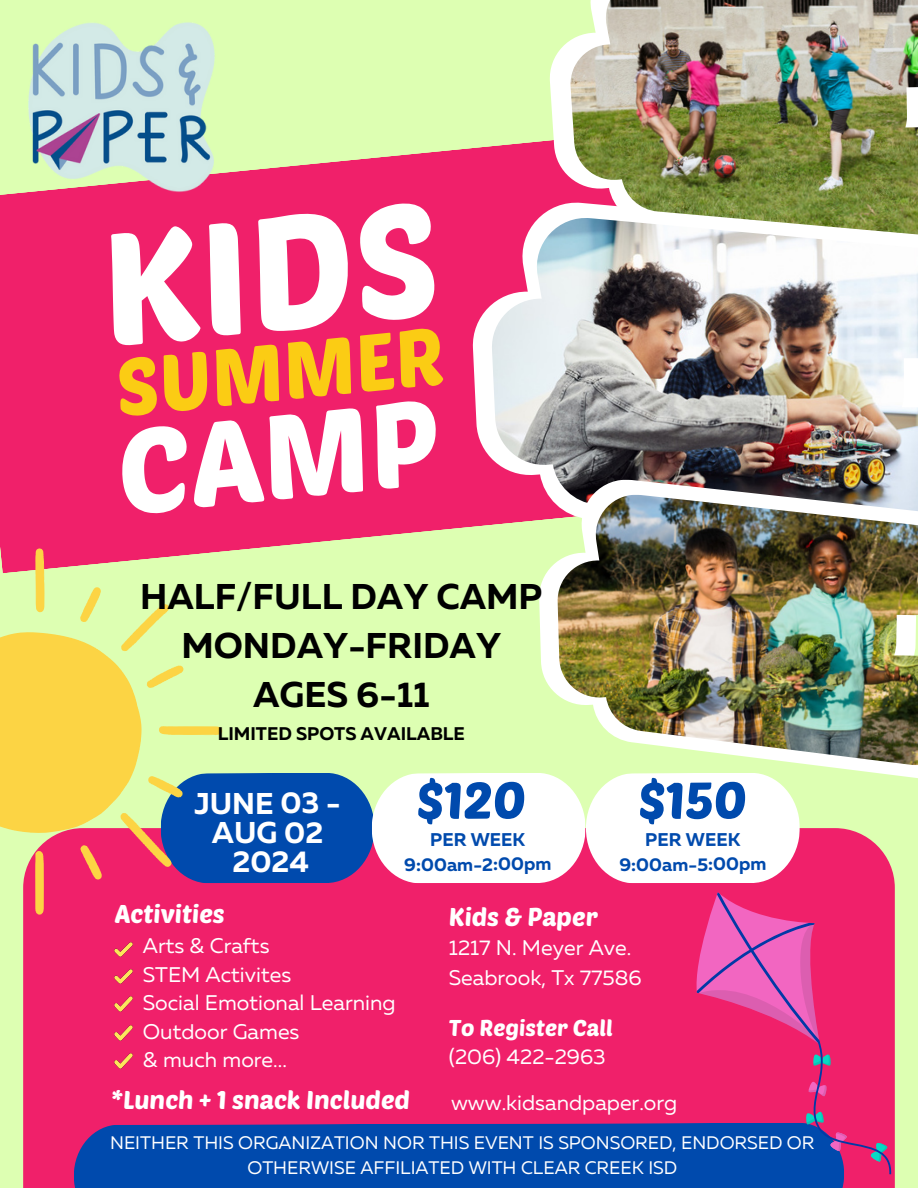
<style>
.page{position:relative;width:918px;height:1188px;background:#ddffb2}
.page>*{position:absolute;margin:0;border:0;box-sizing:border-box;transform-origin:0 0}
.t1{font:157.95px "Poetsen One";color:#fff}
.t2{font:118.05px "Poetsen One";color:#fff}
.t3{font:79.65px "Poetsen One";color:#fbcc14}
.t4{font:50.85px "Poetsen One";letter-spacing:-.01em;color:#004aad}
.t5{font:700 35.7px "Muller";color:#000}
.t6{font:700 30px/29.2px "Muller";color:#fff;text-align:center}
.t7{font:25.35px "Poetsen One";color:#fff}
.t8{font:22.5px "Poetsen One";color:#fff}
.t9{font:21.15px "Muller";color:#fff}
.t10{font:700 18.3px "Muller";letter-spacing:-.01em;color:#004aad}
.t11{font:700 18.3px "Muller";color:#000}
.t12{font:18.15px/24.8px "Muller";color:#fff;text-align:center}
</style>
<div class="page">
<div style="left:0;top:140px;width:548px;height:412px;background:#f0206a"></div>
<svg style="left:472px;top:202px;width:76px;height:350px;fill:#f0206a"></svg>
<svg style="left:548px;top:41px;width:21px;height:177px;fill:#fff"></svg>
<img style="left:569px;top:0;width:349px;height:218px">
<img style="left:492px;top:218px;width:426px;height:322px">
<div style="left:23px;top:828px;width:872px;height:360px;background:#f0206a"></div>
<svg style="left:538px;top:478px;width:380px;height:300px"></svg>
<img style="left:557px;top:493px;width:361px;height:273px">
<div style="left:74px;top:1123px;width:770px;height:65px;background:#004aad"></div>
<svg style="left:222px;top:773px;width:578px;height:110px"></svg>
<img style="left:0;top:22px;width:273px;height:237px">
<svg style="left:0;top:548px;width:222px;height:367px"></svg>
<img style="left:115px;top:942px;width:18px;height:15px">
<img style="left:115px;top:969px;width:18px;height:15px">
<img style="left:115px;top:997px;width:18px;height:14px">
<img style="left:115px;top:1025px;width:18px;height:15px">
<img style="left:115px;top:1054px;width:18px;height:14px">
<svg style="left:693px;top:892px;width:199px;height:282px"></svg>
<p class="t1" style="left:91px;top:191px;width:340px;rotate:-6deg">KIDS</p>
<p class="t3" style="left:111px;top:338px;width:331px;rotate:-6deg">SUMMER</p>
<p class="t2" style="left:109px;top:399px;width:324px;rotate:-6deg">CAMP</p>
<p class="t5" style="left:140px;top:582px;width:404px">HALF/FULL DAY CAMP</p>
<p class="t5" style="left:181px;top:631px;width:321px">MONDAY-FRIDAY</p>
<p class="t5" style="left:253px;top:680px;width:178px">AGES 6-11</p>
<h6 class="t11" style="left:218px;top:726px;width:249px">LIMITED SPOTS AVAILABLE</h6>
<p class="t6" style="left:194px;top:791px;width:148px">JUNE 03 -</p>
<p class="t6" style="left:212px;top:820px;width:113px">AUG 02<br>2024</p>
<h6 class="t4" style="left:417px;top:768px;width:111px">$120</h6>
<p class="t10" style="left:430px;top:832px;width:97px">PER WEEK</p>
<p class="t10" style="left:404px;top:857px;width:149px">9:00am-2:00pm</p>
<p class="t4" style="left:639px;top:768px;width:110px">$150</p>
<p class="t10" style="left:645px;top:832px;width:97px">PER WEEK</p>
<p class="t10" style="left:619px;top:857px;width:149px">9:00am-5:00pm</p>
<p class="t7" style="left:115px;top:898px;width:111px">Activities</p>
<p class="t9" style="left:143px;top:937px;width:128px">Arts &amp; Crafts</p>
<p class="t9" style="left:143px;top:965px;width:150px">STEM Activites</p>
<h4 class="t9" style="left:143px;top:994px;width:254px">Social Emotional Learning</h4>
<h4 class="t9" style="left:143px;top:1023px;width:158px">Outdoor Games</h4>
<h5 class="t9" style="left:143px;top:1051px;width:145px">&amp; much more...</h5>
<p class="t7" style="left:111px;top:1083px;width:300px">*Lunch + 1 snack Included</p>
<p class="t7" style="left:449px;top:901px;width:150px">Kids &amp; Paper</p>
<p class="t9" style="left:449px;top:939px;width:184px">1217 N. Meyer Ave.</p>
<p class="t9" style="left:449px;top:968px;width:194px">Seabrook, Tx 77586</p>
<p class="t8" style="left:449px;top:1013px;width:166px">To Register Call</p>
<p class="t9" style="left:449px;top:1048px;width:158px">(206) 422-2963</p>
<h6 class="t9" style="left:451px;top:1094px;width:228px">www.kidsandpaper.org</h6>
<p class="t12" style="left:110px;top:1132px;width:706px">NEITHER THIS ORGANIZATION NOR THIS EVENT IS SPONSORED, ENDORSED OR<br>OTHERWISE AFFILIATED WITH CLEAR CREEK ISD</p>
</div>
